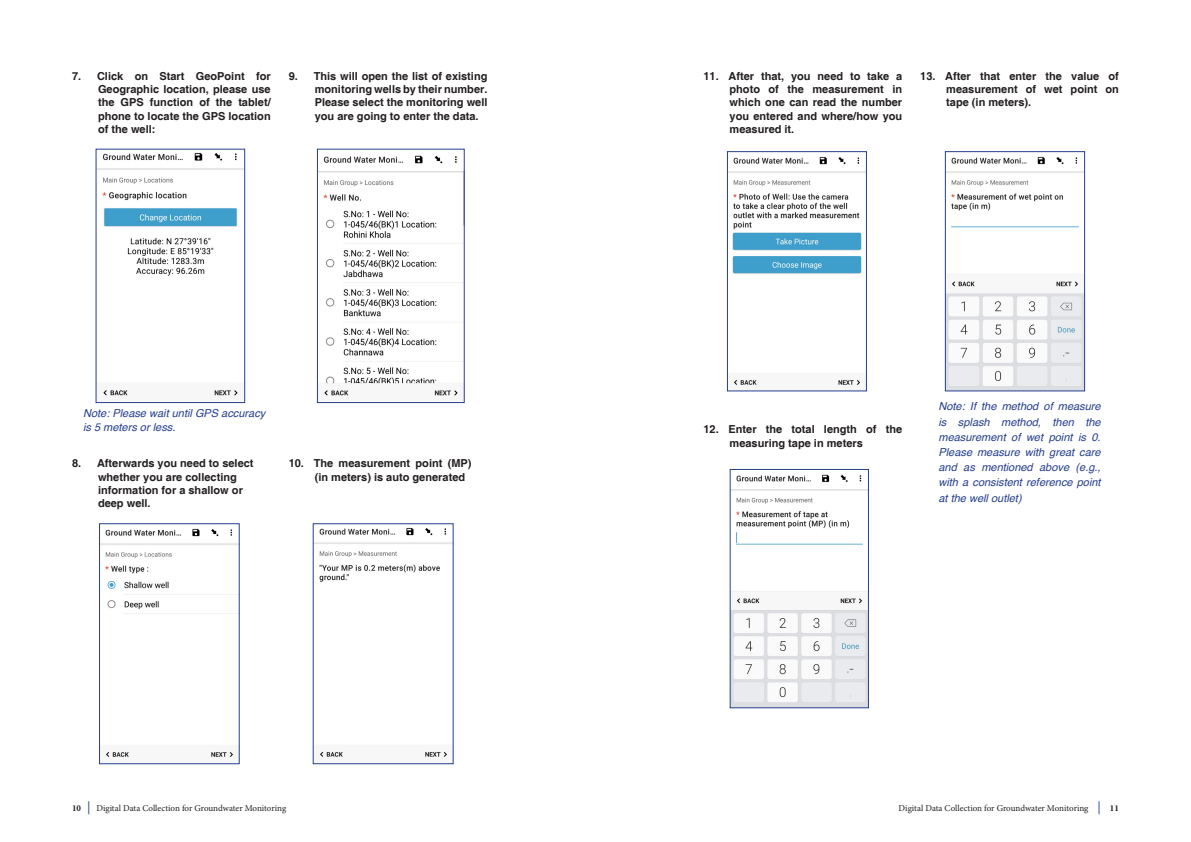
<style>
.page{position:relative;width:1191px;height:842px;background:#fff}
.page>*{position:absolute;margin:0;border:0;box-sizing:border-box;transform-origin:0 0}
.Subhead_2{font:700 11px/13.2px "Helvetica";color:#231f20;text-align:justify}
.Subhead_2-2{font:italic 11px/15.2px "Helvetica";color:#253f8e}
.t1{font:9px "Minion Pro";color:#231f20}
.s1{font-weight:700}
.s2{font-size:13px;color:#253f8e}
</style>
<div class="page">
<img style="left:98px;top:152px;width:145px;height:244px">
<div style="left:96px;top:149px;width:149px;height:254px;border:1px solid #253f8e"></div>
<img style="left:101px;top:528px;width:136px;height:229px">
<div style="left:99px;top:524px;width:140px;height:240px;border:1px solid #253f8e"></div>
<img style="left:319px;top:155px;width:143px;height:241px">
<div style="left:317px;top:149px;width:147px;height:254px;border:1px solid #253f8e"></div>
<img style="left:315px;top:527px;width:136px;height:230px">
<img style="left:729px;top:156px;width:135px;height:229px">
<div style="left:727px;top:152px;width:139px;height:239px;border:1px solid #253f8e"></div>
<img style="left:732px;top:474px;width:134px;height:232px">
<div style="left:730px;top:469px;width:138px;height:239px;border:1px solid #253f8e"></div>
<img style="left:947px;top:156px;width:135px;height:233px">
<div style="left:945px;top:152px;width:139px;height:239px;border:1px solid #253f8e"></div>
<p class="Subhead_2" style="left:98px;top:70px;width:174px;text-indent:-26px">7. Click on Start GeoPoint for Geographic location, please use the GPS function of the tablet/ phone to locate the GPS location of the well:</p>
<p class="Subhead_2" style="left:315px;top:70px;width:174px;text-indent:-26px">9. This will open the list of existing monitoring wells by their number.<br>Please select the monitoring well you are going to enter the data.</p>
<p class="Subhead_2-2" style="left:83px;top:407px;width:184px;line-height:13.2px">Note: Please wait until GPS accuracy is 5 meters or less.</p>
<p class="Subhead_2" style="left:98px;top:457px;width:157px;text-align:left;text-indent:-26px">8. Afterwards you need to select whether you are collecting information for a shallow or deep well.</p>
<p class="Subhead_2" style="left:315px;top:457px;width:158px;text-indent:-26px">10. The measurement point (MP) (in meters) is auto generated</p>
<p class="Subhead_2" style="left:729px;top:70px;width:174px;text-indent:-26px">11. After that, you need to take a photo of the measurement in which one can read the number you entered and where/how you measured it.</p>
<p class="Subhead_2" style="left:946px;top:70px;width:174px;text-indent:-26px">13. After that enter the value of measurement of wet point on tape (in meters).</p>
<p class="Subhead_2" style="left:729px;top:423px;width:174px;text-indent:-26px">12. Enter the total length of the measuring tape in meters</p>
<p class="Subhead_2-2" style="left:938px;top:399px;width:164px;text-align:justify">Note: If the method of measure is splash method, then the measurement of wet point is 0.<br>Please measure with great care and as mentioned above (e.g., with a consistent reference point at the well outlet)</p>
<p class="t1" style="left:72px;top:802px;width:216px"><span class="s1">10</span> <span class="s2">|</span> Digital Data Collection for Groundwater Monitoring</p>
<p class="t1" style="left:898px;top:802px;width:222px">Digital Data Collection for Groundwater Monitoring <span class="s2">|</span> <span class="s1">11</span></p>
</div>
